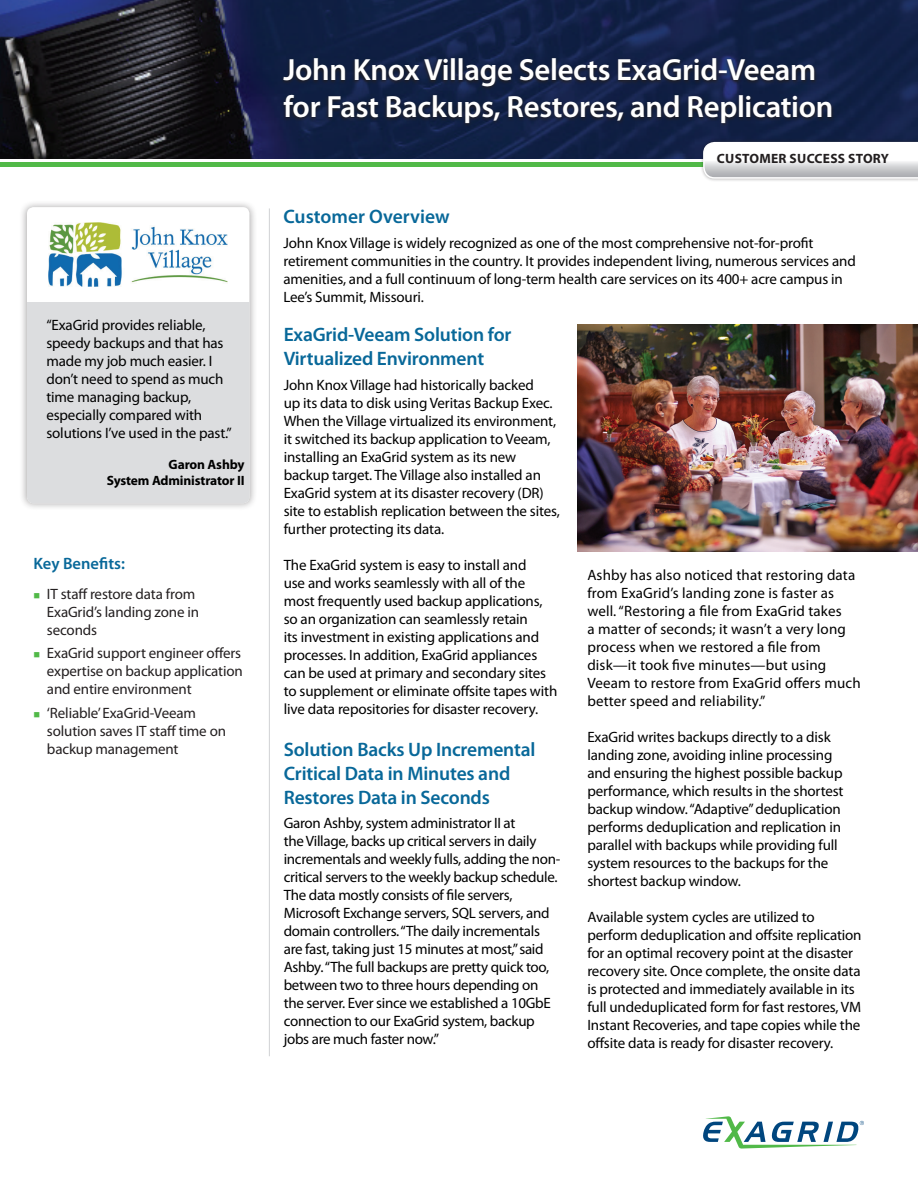
<style>
.page{position:relative;width:918px;height:1188px;background:#fff}
.page>*{position:absolute;margin:0;border:0;box-sizing:border-box;transform-origin:0 0}
.t1{font:600 30.75px/36.9px "Myriad Pro";letter-spacing:-.01em;color:#fff}
.t2{font:600 19.5px/24px "Myriad Pro";letter-spacing:-.01em;color:#086899}
.t3{font:600 16.5px "Myriad Pro";color:#086899}
.t4{font:15px/18px "Myriad Pro";letter-spacing:-.01em;color:#000}
.t5{font:15px/18px "Myriad Pro";letter-spacing:.01em;color:#000}
.t6{font:15px/18px "Myriad Pro";letter-spacing:-.01em;color:#231f20}
.t7{font:700 13.5px/15.8px "Myriad Pro";letter-spacing:-.01em;color:#000;text-align:right}
.t8{font:700 13.5px "Myriad Pro";letter-spacing:.02em;color:#231f20}
</style>
<div class="page">
<svg style="left:703px;top:1116px;width:161px;height:33px"></svg>
<div style="left:0;top:162px;width:918px;height:5px;background:#51b948"></div>
<img style="left:0;top:0;width:918px;height:159px">
<div style="left:700px;top:139px;width:218px;height:43px;background:#231f20;opacity:.4"></div>
<svg style="left:703px;top:142px;width:215px;height:37px"></svg>
<svg style="left:281px;top:57px;width:554px;height:71px;background:#15203f"></svg>
<hr style="left:269px;top:208px;width:1px;height:848px;background:#d1d2d4">
<div style="left:19px;top:199px;width:238px;height:312px;background:#231f20;opacity:.4"></div>
<div style="left:27px;top:207px;width:222px;height:296px;background:#fff;border-radius:7px"></div>
<div style="left:27px;top:302px;width:222px;height:201px;background:#dcdddf"></div>
<img style="left:48px;top:223px;width:180px;height:64px">
<img style="left:577px;top:324px;width:341px;height:227px">
<p class="t4" style="left:46px;top:316px;width:187px">“ExaGrid provides reliable, speedy backups and that has made my job much easier. I don’t need to spend as much time managing backup, especially compared with solutions I’ve used in the past.”</p>
<p class="t7" style="left:107px;top:456px;width:139px">Garon Ashby<br>System Administrator II</p>
<p class="t3" style="left:33px;top:553px;width:93px">Key Benefits:</p>
<p class="t6" style="left:47px;top:585px;width:154px">IT staff restore data from<br>ExaGrid’s landing zone in seconds</p>
<p class="t6" style="left:47px;top:644px;width:197px;text-align:justify">ExaGrid support engineer offers expertise on backup application and entire environment</p>
<p class="t6" style="left:47px;top:704px;width:181px">‘Reliable’ ExaGrid-Veeam solution saves IT staff time on backup management</p>
<h1 class="t1" style="left:284px;top:50px;width:552px">John Knox Village Selects ExaGrid-Veeam for Fast Backups, Restores, and Replication</h1>
<p class="t8" style="left:717px;top:150px;width:174px">CUSTOMER SUCCESS STORY</p>
<h2 class="t2" style="left:284px;top:204px;width:168px">Customer Overview</h2>
<p class="t4" style="left:284px;top:234px;width:574px">John Knox Village is widely recognized as one of the most comprehensive not-for-profit retirement communities in the country. It provides independent living, numerous services and amenities, and a full continuum of long-term health care services on its 400+ acre campus in Lee’s Summit, Missouri.</p>
<h2 class="t2" style="left:284px;top:322px;width:229px">ExaGrid-Veeam Solution for<br>Virtualized Environment</h2>
<p class="t4" style="left:284px;top:375px;width:278px">John Knox Village had historically backed<br>up its data to disk using Veritas Backup Exec.<br>When the Village virtualized its environment, it switched its backup application to Veeam, installing an ExaGrid system as its new backup target. The Village also installed an ExaGrid system at its disaster recovery (DR) site to establish replication between the sites, further protecting its data.</p>
<p class="t4" style="left:284px;top:555px;width:275px">The ExaGrid system is easy to install and<br>use and works seamlessly with all of the most frequently used backup applications, so an organization can seamlessly retain<br>its investment in existing applications and processes. In addition, ExaGrid appliances can be used at primary and secondary sites to supplement or eliminate offsite tapes with live data repositories for disaster recovery.</p>
<h2 class="t2" style="left:284px;top:736px;width:253px">Solution Backs Up Incremental<br>Critical Data in Minutes and<br>Restores Data in Seconds</h2>
<p class="t4" style="left:284px;top:814px;width:278px">Garon Ashby, system administrator II at<br>the Village, backs up critical servers in daily incrementals and weekly fulls, adding the non&shy;critical servers to the weekly backup schedule.<br>The data mostly consists of file servers, Microsoft Exchange servers, SQL servers, and domain controllers. “The daily incrementals are fast, taking just 15 minutes at most,” said Ashby. “The full backups are pretty quick too, between two to three hours depending on the server. Ever since we established a 10GbE connection to our ExaGrid system, backup jobs are much faster now.”</p>
<p class="t5" style="left:587px;top:566px;width:275px">Ashby has also noticed that restoring data from ExaGrid’s landing zone is faster as well. “Restoring a file from ExaGrid takes<br>a matter of seconds; it wasn’t a very long process when we restored a file from disk—it took five minutes—but using Veeam to restore from ExaGrid offers much better speed and reliability.”</p>
<p class="t4" style="left:587px;top:728px;width:258px">ExaGrid writes backups directly to a disk landing zone, avoiding inline processing and ensuring the highest possible backup performance, which results in the shortest backup window. “Adaptive” deduplication performs deduplication and replication in parallel with backups while providing full system resources to the backups for the shortest backup window.</p>
<p class="t4" style="left:587px;top:908px;width:276px">Available system cycles are utilized to perform deduplication and offsite replication for an optimal recovery point at the disaster recovery site. Once complete, the onsite data is protected and immediately available in its full undeduplicated form for fast restores, VM Instant Recoveries, and tape copies while the offsite data is ready for disaster recovery.</p>
</div>
